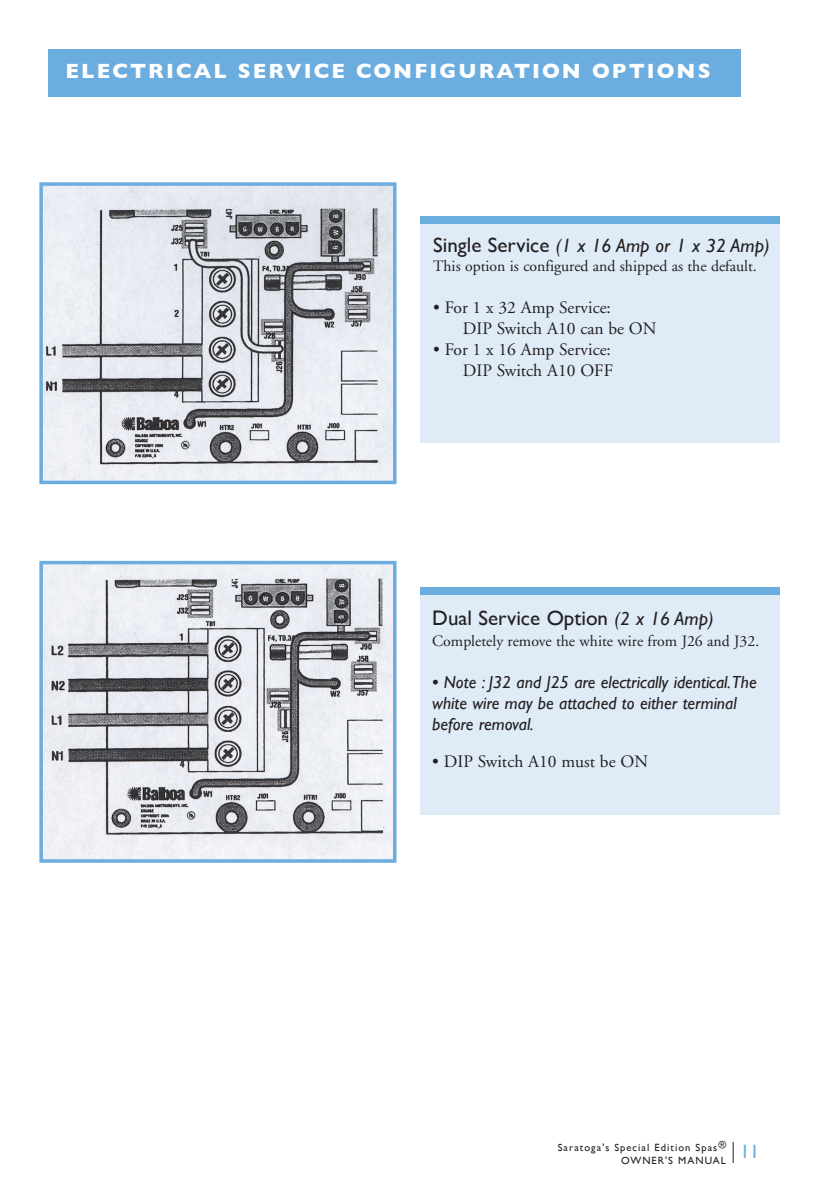
<style>
.page{position:relative;width:819px;height:1197px;background:#fff}
.page>*{position:absolute;margin:0;border:0;box-sizing:border-box;transform-origin:0 0}
.t1{font:700 21px "Gill Sans";letter-spacing:.1em;color:#fff}
.body_text{font:21px "Gill Sans";color:#231f20}
.body_text-2{font:italic 19.25px "Gill Sans";color:#231f20}
.t2{font:19.25px "Gill Sans";color:#6caddf}
.body_text-3{font:italic 17.5px/21px "Gill Sans";color:#231f20}
.body_text-4{font:17.5px/21px "Adobe Garamond";color:#231f20}
.body_text-5{font:15.75px "Adobe Garamond";color:#231f20}
.t3{font:10.5px/12.6px "Gill Sans";letter-spacing:.1em;color:#231f20;text-align:right}
.s1{font-style:normal;font-size:21px}
.s2{font-style:italic;font-size:19.25px}
.s3{font-family:"Adobe Garamond";font-style:normal}
</style>
<div class="page">
<svg style="left:733px;top:1142px;width:1px;height:21px"></svg>
<div style="left:48px;top:49px;width:693px;height:47px;background:#6caddf"></div>
<img style="left:44px;top:187px;width:348px;height:292px">
<div style="left:39px;top:182px;width:358px;height:302px;border:4px solid #6caddf"></div>
<img style="left:44px;top:566px;width:348px;height:292px">
<div style="left:39px;top:561px;width:358px;height:302px;border:4px solid #6caddf"></div>
<div style="left:420px;top:224px;width:360px;height:219px;background:#dfebf7"></div>
<div style="left:420px;top:216px;width:360px;height:8px;background:#6caddf"></div>
<div style="left:420px;top:595px;width:360px;height:219px;background:#dfebf7"></div>
<div style="left:420px;top:588px;width:360px;height:7px;background:#6caddf"></div>
<p class="t1" style="left:66px;top:55px;width:646px">ELECTRICAL SERVICE CONFIGURATION OPTIONS</p>
<p class="body_text-2" style="left:433px;top:235px;width:338px"><span class="s1">Single Service</span> (1 x 16 Amp or 1 x 32 Amp)</p>
<p class="body_text-5" style="left:433px;top:258px;width:325px">This option is configured and shipped as the default.</p>
<p class="body_text-4" style="left:463px;top:298px;width:195px;text-indent:-30px">• For 1 x 32 Amp Service:<br>DIP Switch A10 can be ON</p>
<p class="body_text-4" style="left:433px;top:340px;width:181px;text-align:right">• For 1 x 16 Amp Service:<br>DIP Switch A10 OFF</p>
<p class="body_text" style="left:432px;top:606px;width:283px">Dual Service Option <span class="s2">(2 x 16 Amp)</span></p>
<p class="body_text-5" style="left:432px;top:633px;width:328px">Completely remove the white wire from J26 and J32.</p>
<p class="body_text-3" style="left:432px;top:672px;width:326px"><span class="s3">•</span> Note : J32 and J25 are electrically identical.The white wire may be attached to either terminal before removal.</p>
<p class="body_text-4" style="left:432px;top:751px;width:217px">• DIP Switch A10 must be ON</p>
<p class="t3" style="left:558px;top:1141px;width:170px">Saratoga's Special Edition Spas®<br>OWNER'S MANUAL</p>
<p class="t2" style="left:740px;top:1140px;width:21px">11</p>
</div>
